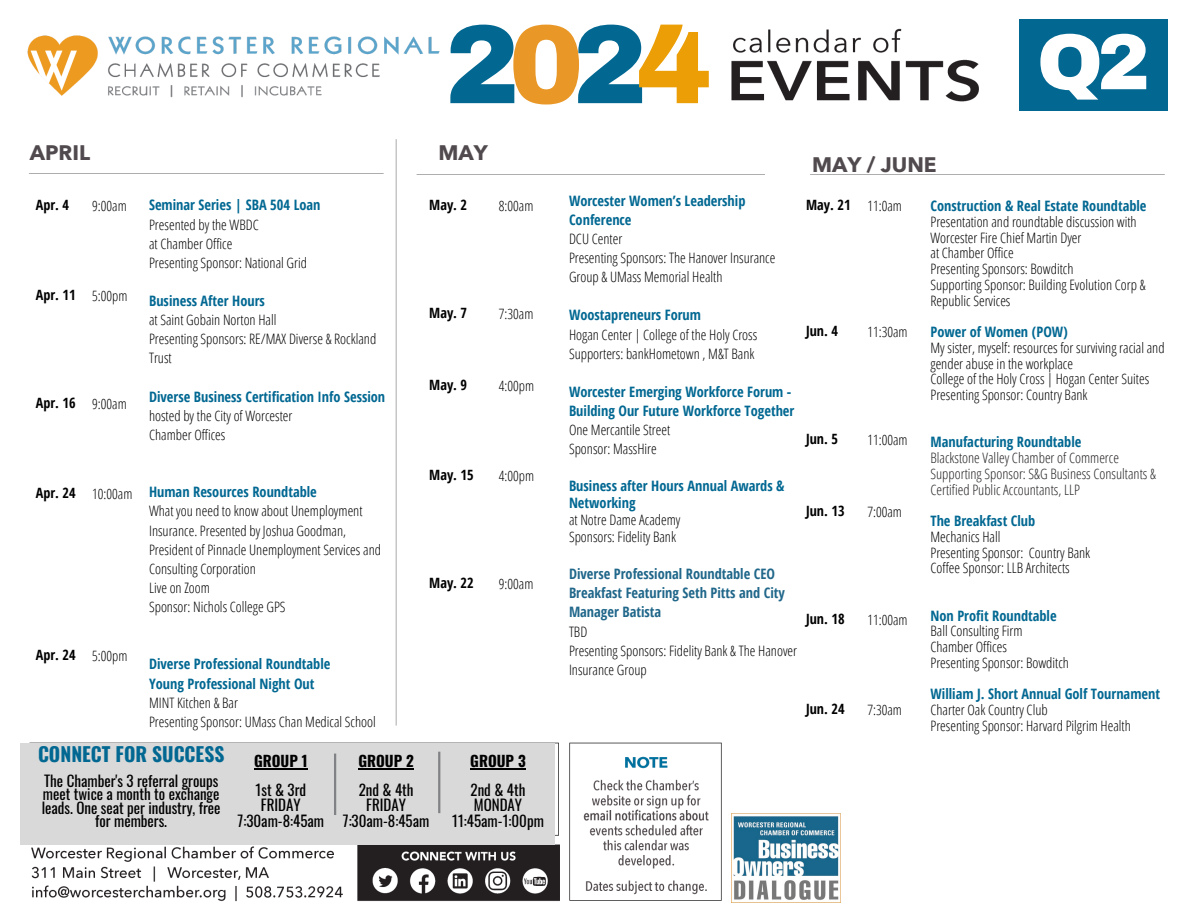
<style>
.page{position:relative;width:1188px;height:918px;background:#fff}
.page>*{position:absolute;margin:0;border:0;box-sizing:border-box;transform-origin:0 0}
.t1{font:900 112.2px "Archivo";color:#026892}
.t2{font:900 79.2px "Archivo";color:#fff}
.t3{font:700 21px "Avenir Next LT Pro";color:#50494d}
.t4{font:700 19.5px "Oswald";color:#026892}
.t5{font:15px/15.8px "Oswald";color:#000;text-align:center}
.t6{font:700 15px "Oswald";color:#000}
.t7{font:300 14.4px/19.2px "Open Sans Condensed";color:#000}
.t8{font:300 14.4px/15.8px "Open Sans Condensed";color:#272324}
.t9{font:700 14.4px/19.2px "Open Sans Condensed";color:#026892}
.t10{font:700 14.4px/19.2px "Open Sans Condensed";color:#20678a}
.t11{font:300 14.25px "Open Sans Condensed";color:#000}
.t12{font:700 14.25px "Open Sans Condensed";color:#000}
.s1{font-weight:700;color:#026892}
.s2{color:#e99828}
.s3{color:#eb9e05}
.s4{font-weight:700;color:#20678a}
</style>
<div class="page">
<img style="left:27px;top:28px;width:1138px;height:875px">
<div style="left:1019px;top:19px;width:149px;height:92px;background:#026892"></div>
<div style="left:766px;top:135px;width:40px;height:601px;background:#fff"></div>
<img style="left:731px;top:813px;width:109px;height:89px">
<div style="left:20px;top:743px;width:534px;height:102px;background:#d9d9d9"></div>
<hr style="left:254px;top:769px;width:54px;height:1px;background:#000">
<hr style="left:358px;top:769px;width:56px;height:1px;background:#000">
<hr style="left:470px;top:769px;width:56px;height:1px;background:#000">
<hr style="left:334px;top:754px;width:2px;height:61px;background:#818285">
<hr style="left:438px;top:752px;width:2px;height:61px;background:#818285">
<h5 class="t3" style="left:30px;top:139px;width:62px">APRIL</h5>
<h5 class="t12" style="left:36px;top:195px;width:35px">Apr. 4</h5>
<h6 class="t11" style="left:92px;top:196px;width:36px">9:00am</h6>
<h5 class="t12" style="left:36px;top:285px;width:41px">Apr. 11</h5>
<h6 class="t11" style="left:92px;top:286px;width:37px">5:00pm</h6>
<h5 class="t12" style="left:36px;top:393px;width:41px">Apr. 16</h5>
<h6 class="t11" style="left:92px;top:394px;width:36px">9:00am</h6>
<h6 class="t7" style="left:149px;top:195px;width:173px"><span class="s1">Seminar Series | SBA 504 Loan<br></span>Presented by the WBDC<br>at Chamber Office<br>Presenting Sponsor: National Grid</h6>
<h6 class="t7" style="left:149px;top:291px;width:229px"><span class="s1">Business After Hours<br></span>at Saint Gobain Norton Hall<br>Presenting Sponsors: RE/MAX Diverse &amp; Rockland<br>Trust</h6>
<h6 class="t7" style="left:149px;top:386px;width:238px"><span class="s1">Diverse Business Certification Info Session </span>hosted by the City of Worcester<br>Chamber Offices</h6>
<h5 class="t12" style="left:36px;top:483px;width:41px">Apr. 24</h5>
<h6 class="t11" style="left:92px;top:484px;width:42px">10:00am</h6>
<h6 class="t12" style="left:36px;top:645px;width:41px">Apr. 24</h6>
<h3 class="t11" style="left:92px;top:646px;width:37px">5:00pm</h3>
<h6 class="t7" style="left:149px;top:482px;width:233px"><span class="s1">Human Resources Roundtable<br></span>What you need to know about Unemployment<br>Insurance. Presented by Joshua Goodman,<br>President of Pinnacle Unemployment Services and<br>Consulting Corporation<br>Live on Zoom<br>Sponsor: Nichols College GPS</h6>
<h5 class="t7" style="left:149px;top:654px;width:228px"><span class="s1">Diverse Professional Roundtable<br>Young Professional Night Out<br></span>MINT Kitchen &amp; Bar<br>Presenting Sponsor: UMass Chan Medical School</h5>
<h3 class="t1" style="left:445px;top:5px;width:268px">2<span class="s2">0</span>2<span class="s3">4</span></h3>
<h3 class="t2" style="left:1037px;top:20px;width:115px">Q2</h3>
<h6 class="t3" style="left:439px;top:139px;width:51px">MAY</h6>
<h6 class="t3" style="left:812px;top:152px;width:126px">MAY / JUNE</h6>
<h4 class="t12" style="left:429px;top:195px;width:39px">May. 2</h4>
<h6 class="t11" style="left:499px;top:196px;width:36px">8:00am</h6>
<h6 class="t12" style="left:429px;top:303px;width:39px">May. 7</h6>
<h4 class="t12" style="left:429px;top:375px;width:39px">May. 9</h4>
<h6 class="t11" style="left:499px;top:304px;width:36px">7:30am</h6>
<h3 class="t11" style="left:499px;top:376px;width:37px">4:00pm</h3>
<h6 class="t12" style="left:429px;top:465px;width:46px">May. 15</h6>
<h6 class="t11" style="left:499px;top:466px;width:37px">4:00pm</h6>
<h4 class="t12" style="left:429px;top:573px;width:46px">May. 22</h4>
<h6 class="t11" style="left:499px;top:574px;width:36px">9:00am</h6>
<h6 class="t7" style="left:569px;top:191px;width:208px"><span class="s1">Worcester Women’s Leadership<br>Conference<br></span>DCU Center<br>Presenting Sponsors: The Hanover Insurance</h6>
<h6 class="t7" style="left:569px;top:267px;width:155px">Group &amp; UMass Memorial Health</h6>
<h6 class="t7" style="left:569px;top:305px;width:190px"><span class="s1">Woostapreneurs Forum<br></span>Hogan Center | College of the Holy Cross<br>Supporters: bankHometown , M&amp;T Bank</h6>
<h6 class="t9" style="left:569px;top:382px;width:227px">Worcester Emerging Workforce Forum -<br>Building Our Future Workforce Together</h6>
<h6 class="t7" style="left:569px;top:420px;width:103px">One Mercantile Street<br>Sponsor: MassHire</h6>
<h6 class="t9" style="left:569px;top:477px;width:217px;line-height:16.8px">Business after Hours Annual Awards &amp;<br>Networking</h6>
<h5 class="t7" style="left:569px;top:511px;width:113px;line-height:16.8px">at Notre Dame Academy<br>Sponsors: Fidelity Bank</h5>
<h5 class="t10" style="left:569px;top:564px;width:218px">Diverse Professional Roundtable CEO<br>Breakfast Featuring Seth Pitts and City</h5>
<h5 class="t7" style="left:569px;top:602px;width:230px"><span class="s4">Manager Batista<br></span>TBD<br>Presenting Sponsors: Fidelity Bank &amp; The Hanover<br>Insurance Group</h5>
<h6 class="t12" style="left:806px;top:195px;width:46px">May. 21</h6>
<h6 class="t12" style="left:806px;top:321px;width:33px">Jun. 4</h6>
<h6 class="t12" style="left:806px;top:429px;width:33px">Jun. 5</h6>
<h6 class="t12" style="left:806px;top:501px;width:40px">Jun. 13</h6>
<p class="t12" style="left:806px;top:609px;width:40px">Jun. 18</p>
<p class="t12" style="left:806px;top:699px;width:40px">Jun. 24</p>
<h6 class="t11" style="left:867px;top:196px;width:36px">11:0am</h6>
<h6 class="t11" style="left:867px;top:322px;width:42px">11:30am</h6>
<h6 class="t11" style="left:867px;top:430px;width:42px">11:00am</h6>
<h6 class="t11" style="left:867px;top:502px;width:36px">7:00am</h6>
<h6 class="t11" style="left:867px;top:610px;width:42px">11:00am</h6>
<h6 class="t11" style="left:867px;top:700px;width:36px">7:30am</h6>
<h5 class="t7" style="left:931px;top:198px;width:218px;line-height:15.8px"><span class="s1">Construction &amp; Real Estate Roundtable </span>Presentation and roundtable discussion with Worcester Fire Chief Martin Dyer<br>at Chamber Office<br>Presenting Sponsors: Bowditch<br>Supporting Sponsor: Building Evolution Corp &amp; Republic Services</h5>
<h5 class="t7" style="left:931px;top:324px;width:236px;line-height:15.8px"><span class="s1">Power of Women (POW)<br></span>My sister, myself: resources for surviving racial and gender abuse in the workplace<br>College of the Holy Cross | Hogan Center Suites Presenting Sponsor: Country Bank</h5>
<h5 class="t8" style="left:931px;top:434px;width:227px"><span class="s1">Manufacturing Roundtable<br></span>Blackstone Valley Chamber of Commerce Supporting Sponsor: S&amp;G Business Consultants &amp; Certified Public Accountants, LLP</h5>
<h5 class="t7" style="left:931px;top:513px;width:161px;line-height:15.8px"><span class="s1">The Breakfast Club<br></span>Mechanics Hall<br>Presenting Sponsor: Country Bank<br>Coffee Sponsor: LLB Architects</h5>
<h6 class="t7" style="left:931px;top:607px;width:140px;line-height:15.8px"><span class="s1">Non Profit Roundtable<br></span>Ball Consulting Firm<br>Chamber Offices<br>Presenting Sponsor: Bowditch</h6>
<h6 class="t7" style="left:931px;top:686px;width:231px;line-height:15.8px"><span class="s1">William J. Short Annual Golf Tournament<br></span>Charter Oak Country Club<br>Presenting Sponsor: Harvard Pilgrim Health</h6>
<h5 class="t4" style="left:38px;top:739px;width:188px">CONNECT FOR SUCCESS</h5>
<h5 class="t5" style="left:42px;top:773px;width:180px;line-height:13.5px">The Chamber's 3 referral groups meet twice a month to exchange leads. One seat per industry, free for members.</h5>
<h5 class="t6" style="left:254px;top:750px;width:55px">GROUP 1</h5>
<h5 class="t5" style="left:238px;top:781px;width:88px">1st &amp; 3rd<br>FRIDAY<br>7:30am-8:45am</h5>
<h6 class="t6" style="left:358px;top:750px;width:57px">GROUP 2</h6>
<h6 class="t5" style="left:343px;top:781px;width:88px">2nd &amp; 4th<br>FRIDAY<br>7:30am-8:45am</h6>
<h6 class="t6" style="left:470px;top:750px;width:57px">GROUP 3</h6>
<h6 class="t5" style="left:452px;top:781px;width:93px">2nd &amp; 4th<br>MONDAY<br>11:45am-1:00pm</h6>
</div>
